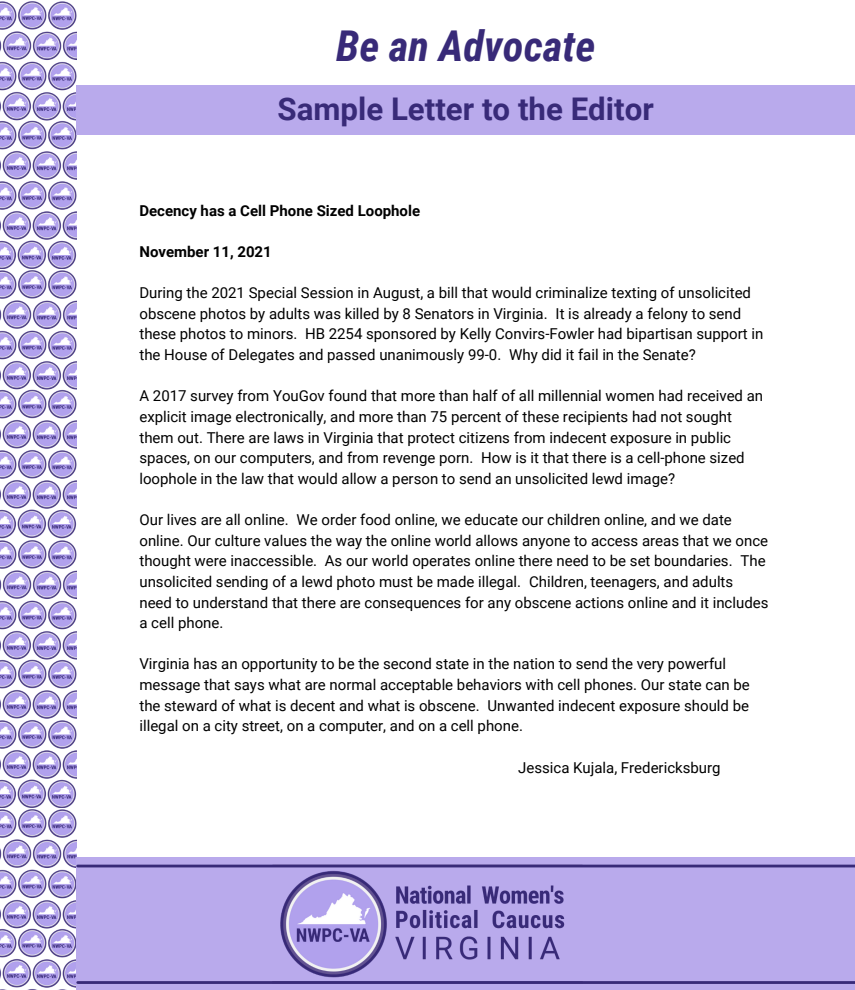
<style>
.page{position:relative;width:855px;height:990px;background:#fff}
.page>*{position:absolute;margin:0;border:0;box-sizing:border-box;transform-origin:0 0}
.t1{font:italic 700 42.5px "Roboto Condensed";color:#382a78}
.t2{font:700 31.25px "Roboto";color:#382a78}
.t3{font:15px/20.6px "Roboto";color:#000}
.t4{font:700 15px "Roboto";color:#000}
</style>
<div class="page">
<img style="left:0;top:1px;width:76px;height:989px">
<div style="left:76px;top:86px;width:779px;height:49px;background:#b9aaec"></div>
<div style="left:76px;top:857px;width:779px;height:133px;background:#b9aaec"></div>
<img style="left:234px;top:864px;width:387px;height:114px">
<hr style="left:78px;top:865px;width:777px;height:2px;background:#382a78">
<hr style="left:78px;top:981px;width:777px;height:3px;background:#382a78">
<p class="t1" style="left:336px;top:21px;width:261px">Be an Advocate</p>
<p class="t2" style="left:277px;top:91px;width:378px">Sample Letter to the Editor</p>
<p class="t4" style="left:139px;top:202px;width:282px">Decency has a Cell Phone Sized Loophole</p>
<p class="t4" style="left:139px;top:243px;width:134px">November 11, 2021</p>
<p class="t3" style="left:139px;top:283px;width:625px">During the 2021 Special Session in August, a bill that would criminalize texting of unsolicited obscene photos by adults was killed by 8 Senators in Virginia. It is already a felony to send these photos to minors. HB 2254 sponsored by Kelly Convirs-Fowler had bipartisan support in the House of Delegates and passed unanimously 99-0. Why did it fail in the Senate?</p>
<p class="t3" style="left:139px;top:386px;width:625px">A 2017 survey from YouGov found that more than half of all millennial women had received an explicit image electronically, and more than 75 percent of these recipients had not sought them out. There are laws in Virginia that protect citizens from indecent exposure in public spaces, on our computers, and from revenge porn. How is it that there is a cell-phone sized loophole in the law that would allow a person to send an unsolicited lewd image?</p>
<p class="t3" style="left:139px;top:510px;width:630px">Our lives are all online. We order food online, we educate our children online, and we date online. Our culture values the way the online world allows anyone to access areas that we once thought were inaccessible. As our world operates online there need to be set boundaries. The unsolicited sending of a lewd photo must be made illegal. Children, teenagers, and adults need to understand that there are consequences for any obscene actions online and it includes a cell phone.</p>
<p class="t3" style="left:139px;top:654px;width:612px">Virginia has an opportunity to be the second state in the nation to send the very powerful message that says what are normal acceptable behaviors with cell phones. Our state can be the steward of what is decent and what is obscene. Unwanted indecent exposure should be illegal on a city street, on a computer, and on a cell phone.</p>
<p class="t3" style="left:518px;top:757px;width:204px">Jessica Kujala, Fredericksburg</p>
</div>
